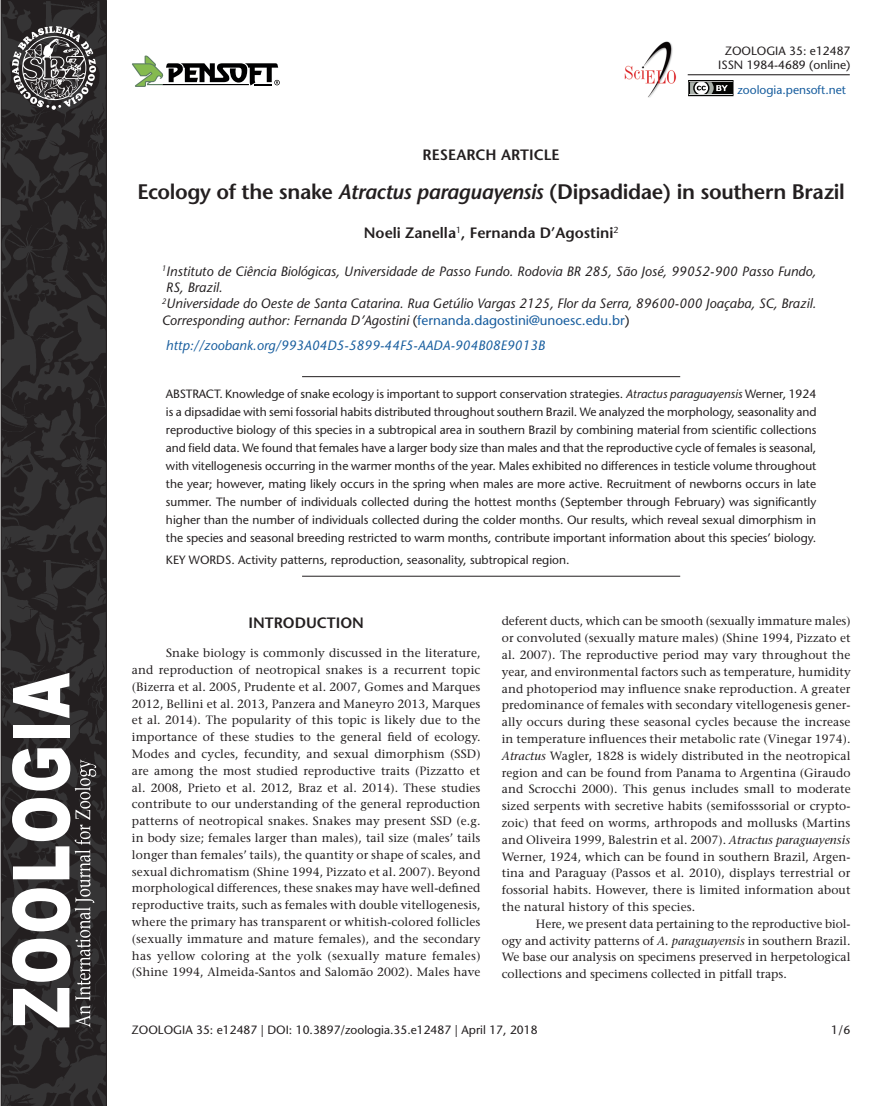
<style>
.page{position:relative;width:893px;height:1106px;background:#fff}
.page>*{position:absolute;margin:0;border:0;box-sizing:border-box;transform-origin:0 0}
.t1{font:600 21px "Stone Sans";letter-spacing:-.015em;color:#231f20}
.authors{font:600 15px "Stone Sans";color:#231f20}
.ZAG_1{font:600 15px "Stone Sans";color:#231f20}
.address{font:italic 13.5px/16.2px "Stone Sans";color:#231f20}
.author_notes{font:italic 13.5px "Stone Sans";color:#231f20}
.article_lsid{font:italic 13.5px "Stone Sans";color:#175d9e}
.t2{font:12px/16.8px "Stone Serif";letter-spacing:.01em;color:#231f20;text-align:justify}
.Abstract_text{font:12px/18px "Stone Sans";color:#231f20;text-align:justify}
.keywords{font:12px "Stone Sans";color:#231f20}
.citation{font:12px "Stone Sans";color:#231f20}
.t3{font:12px "Stone Sans";color:#175d9e}
.s1{font-style:italic}
.s2{font-style:normal}
.s3{font-style:normal;color:#175d9e}
</style>
<div class="page">
<hr style="left:302px;top:376px;width:378px;height:1px;background:#231f20">
<hr style="left:302px;top:576px;width:378px;height:1px;background:#231f20">
<hr style="left:688px;top:74px;width:162px;height:1px;background:#231f20">
<div style="left:688px;top:80px;width:45px;height:16px;border:1px solid #040503"></div>
<div style="left:689px;top:82px;width:43px;height:12px;background:#040503"></div>
<svg style="left:690px;top:82px;width:38px;height:12px"></svg>
<img style="left:624px;top:42px;width:53px;height:55px">
<svg style="left:1px;top:0;width:106px;height:1106px;background:#2a2829"></svg>
<svg style="left:12px;top:748px;width:84px;height:279px"></svg>
<div style="left:13px;top:725px;width:56px;height:13px;background:#fff"></div>
<svg style="left:13px;top:673px;width:56px;height:45px"></svg>
<svg style="left:12px;top:26px;width:84px;height:84px;background:#615f60"></svg>
<svg style="left:132px;top:56px;width:148px;height:31px"></svg>
<p class="authors" style="left:423px;top:145px;width:139px">RESEARCH ARTICLE</p>
<p class="Abstract_text" style="left:718px;top:43px;width:134px;line-height:14.4px;text-align:center">ZOOLOGIA 35: e12487<br>ISSN 1984-4689 (online)</p>
<p class="t3" style="left:737px;top:83px;width:110px">zoologia.pensoft.net</p>
<p class="t1" style="left:137px;top:179px;width:709px">Ecology of the snake <span class="s1">Atractus paraguayensis</span> (Dipsadidae) in southern Brazil</p>
<p class="authors" style="left:364px;top:224px;width:256px">Noeli Zanella<sup>1</sup>, Fernanda D’Agostini<sup>2</sup></p>
<p class="address" style="left:166px;top:263px;width:652px;text-indent:-4px"><sup>1</sup>Instituto de Ciência Biológicas, Universidade de Passo Fundo. Rodovia BR 285, São José, 99052-900 Passo Fundo,<br>RS, Brazil.</p>
<p class="address" style="left:162px;top:295px;width:656px"><sup>2</sup>Universidade do Oeste de Santa Catarina. Rua Getúlio Vargas 2125, Flor da Serra, 89600-000 Joaçaba, SC, Brazil.</p>
<p class="author_notes" style="left:162px;top:312px;width:469px">Corresponding author: Fernanda D’Agostini <span class="s2">(</span><span class="s3">fernanda.dagostini@unoesc.edu.br</span><span class="s2">)</span></p>
<p class="article_lsid" style="left:166px;top:337px;width:380px">http://zoobank.org/993A04D5-5899-44F5-AADA-904B08E9013B</p>
<p class="Abstract_text" style="left:166px;top:384px;width:652px">ABSTRACT. Knowledge of snake ecology is important to support conservation strategies. <span class="s1">Atractus paraguayensis</span> Werner, 1924 is a dipsadidae with semi fossorial habits distributed throughout southern Brazil. We analyzed the morphology, seasonality and reproductive biology of this species in a subtropical area in southern Brazil by combining material from scientific collections and field data. We found that females have a larger body size than males and that the reproductive cycle of females is seasonal, with vitellogenesis occurring in the warmer months of the year. Males exhibited no differences in testicle volume throughout the year; however, mating likely occurs in the spring when males are more active. Recruitment of newborns occurs in late summer. The number of individuals collected during the hottest months (September through February) was significantly higher than the number of individuals collected during the colder months. Our results, which reveal sexual dimorphism in the species and seasonal breeding restricted to warm months, contribute important information about this species’ biology.</p>
<p class="keywords" style="left:166px;top:552px;width:405px">KEY WORDS. Activity patterns, reproduction, seasonality, subtropical region.</p>
<p class="ZAG_1" style="left:248px;top:613px;width:117px">INTRODUCTION</p>
<p class="t2" style="left:132px;top:644px;width:350px;text-indent:34px">Snake biology is commonly discussed in the literature, and reproduction of neotropical snakes is a recurrent topic (Bizerra et al. 2005, Prudente et al. 2007, Gomes and Marques 2012, Bellini et al. 2013, Panzera and Maneyro 2013, Marques et al. 2014). The popularity of this topic is likely due to the importance of these studies to the general field of ecology.<br>Modes and cycles, fecundity, and sexual dimorphism (SSD) are among the most studied reproductive traits (Pizzatto et al. 2008, Prieto et al. 2012, Braz et al. 2014). These studies contribute to our understanding of the general reproduction patterns of neotropical snakes. Snakes may present SSD (e.g. in body size; females larger than males), tail size (males’ tails longer than females’ tails), the quantity or shape of scales, and sexual dichromatism (Shine 1994, Pizzato et al. 2007). Beyond morphological differences, these snakes may have well-defined reproductive traits, such as females with double vitellogenesis, where the primary has transparent or whitish-colored follicles (sexually immature and mature females), and the secondary has yellow coloring at the yolk (sexually mature females) (Shine 1994, Almeida-Santos and Salomão 2002). Males have</p>
<p class="t2" style="left:502px;top:612px;width:350px">deferent ducts, which can be smooth (sexually immature males) or convoluted (sexually mature males) (Shine 1994, Pizzato et al. 2007). The reproductive period may vary throughout the year, and environmental factors such as temperature, humidity and photoperiod may influence snake reproduction. A greater predominance of females with secondary vitellogenesis gener&shy;ally occurs during these seasonal cycles because the increase in temperature influences their metabolic rate (Vinegar 1974).<br><span class="s1">Atractus</span> Wagler, 1828 is widely distributed in the neotropical region and can be found from Panama to Argentina (Giraudo and Scrocchi 2000). This genus includes small to moderate sized serpents with secretive habits (semifosssorial or crypto&shy;zoic) that feed on worms, arthropods and mollusks (Martins and Oliveira 1999, Balestrin et al. 2007). <span class="s1">Atractus paraguayensis </span>Werner, 1924, which can be found in southern Brazil, Argen&shy;tina and Paraguay (Passos et al. 2010), displays terrestrial or fossorial habits. However, there is limited information about the natural history of this species.</p>
<p class="t2" style="left:502px;top:915px;width:350px;text-indent:34px">Here, we present data pertaining to the reproductive biol&shy;ogy and activity patterns of <span class="s1">A. paraguayensis</span> in southern Brazil.<br>We base our analysis on specimens preserved in herpetological collections and specimens collected in pitfall traps.</p>
<p class="citation" style="left:132px;top:1023px;width:408px">ZOOLOGIA 35: e12487 | DOI: 10.3897/zoologia.35.e12487 | April 17, 2018</p>
<p class="Abstract_text" style="left:831px;top:1021px;width:21px">1/6</p>
</div>
